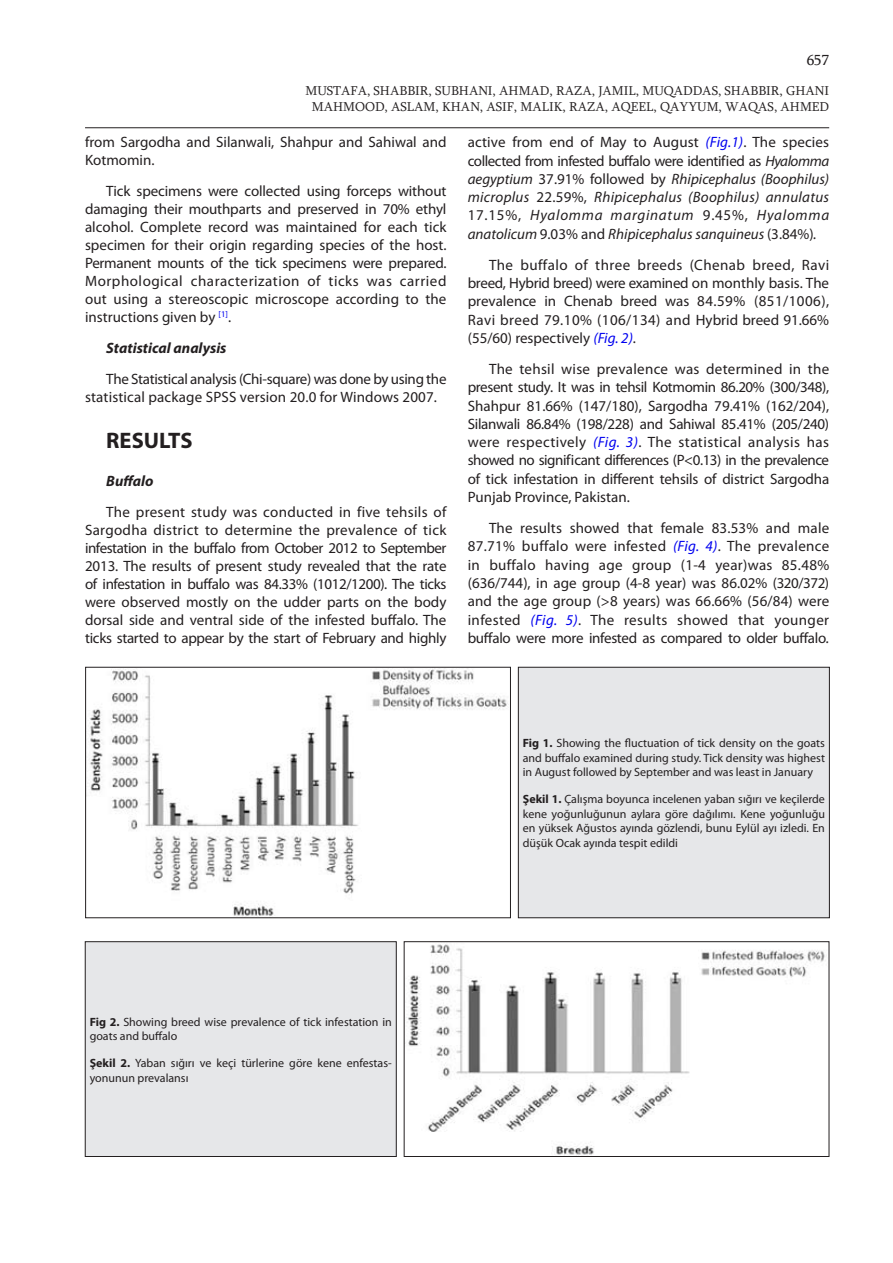
<style>
.page{position:relative;width:893px;height:1263px;background:#fff}
.page>*{position:absolute;margin:0;border:0;box-sizing:border-box;transform-origin:0 0}
.ANA_BASLIK{font:700 22.5px "Myriad Pro";color:#231f20}
.METIN{font:15px/18.3px "Myriad Pro";color:#231f20;text-align:justify}
.METIN-2{font:italic 15px/18.3px "Myriad Pro";color:#231f20;text-align:justify}
.METIN-3{font:15px/18px "Myriad Pro";letter-spacing:-.02em;color:#231f20}
.METIN-4{font:italic 700 15px "Myriad Pro";color:#231f20}
.sag_numara{font:15px "Sylfaen";color:#231f20}
.UST_BILGI_SAG{font:13.2px/15.9px "Sylfaen";color:#231f20;text-align:center}
.METIN-5{font:12px/14.4px "Myriad Pro";color:#231f20;text-align:justify}
.s1{font-style:normal}
.s2{color:#0000ef}
.s3{font-style:italic;color:#0000ef}
.s4{font-style:italic}
.s5{font-weight:700}
</style>
<div class="page">
<hr style="left:85px;top:127px;width:744px;height:1px;background:#231f20">
<img style="left:89px;top:669px;width:420px;height:247px">
<div style="left:85px;top:667px;width:426px;height:251px;border:1px solid #231f20"></div>
<div style="left:518px;top:667px;width:311px;height:251px;background:#e6e7e9"></div>
<div style="left:518px;top:667px;width:312px;height:251px;border:1px solid #231f20"></div>
<img style="left:406px;top:944px;width:419px;height:211px">
<div style="left:404px;top:941px;width:425px;height:216px;border:1px solid #231f20"></div>
<div style="left:85px;top:942px;width:311px;height:214px;background:#e6e7e9"></div>
<div style="left:85px;top:941px;width:311px;height:216px;border:1px solid #231f20"></div>
<p class="sag_numara" style="left:807px;top:50px;width:24px">657</p>
<p class="UST_BILGI_SAG" style="left:305px;top:82px;width:525px">MUSTAFA, SHABBIR, SUBHANI, AHMAD, RAZA, JAMIL, MUQADDAS, SHABBIR, GHANI<br>MAHMOOD, ASLAM, KHAN, ASIF, MALIK, RAZA, AQEEL, QAYYUM, WAQAS, AHMED</p>
<p class="METIN" style="left:85px;top:133px;width:363px">from Sargodha and Silanwali, Shahpur and Sahiwal and<br>Kotmomin.</p>
<p class="METIN" style="left:85px;top:182px;width:363px;text-indent:21px">Tick specimens were collected using forceps without damaging their mouthparts and preserved in 70% ethyl alcohol. Complete record was maintained for each tick specimen for their origin regarding species of the host.<br>Permanent mounts of the tick specimens were prepared.<br>Morphological characterization of ticks was carried out using a stereoscopic microscope according to the instructions given by <sup>[1]</sup>.</p>
<p class="METIN-4" style="left:106px;top:338px;width:122px">Statistical analysis</p>
<p class="METIN-3" style="left:85px;top:369px;width:363px;text-indent:21px">The Statistical analysis (Chi-square) was done by using the statistical package SPSS version 20.0 for Windows 2007.</p>
<p class="ANA_BASLIK" style="left:106px;top:426px;width:88px">RESULTS</p>
<p class="METIN-4" style="left:106px;top:471px;width:49px">Buffalo</p>
<p class="METIN" style="left:85px;top:503px;width:363px;text-indent:21px">The present study was conducted in five tehsils of Sargodha district to determine the prevalence of tick infestation in the buffalo from October 2012 to September 2013. The results of present study revealed that the rate of infestation in buffalo was 84.33% (1012/1200). The ticks were observed mostly on the udder parts on the body dorsal side and ventral side of the infested buffalo. The ticks started to appear by the start of February and highly</p>
<p class="METIN-2" style="left:468px;top:133px;width:363px"><span class="s1">active from end of May to August</span> <span class="s2">(Fig.1)</span><span class="s1">. The species collected from infested buffalo were identified as</span> Hyalomma aegyptium <span class="s1">37.91% followed by</span> Rhipicephalus (Boophilus) microplus <span class="s1">22.59%,</span> Rhipicephalus (Boophilus) annulatus <span class="s1">17.15%,</span> Hyalomma marginatum <span class="s1">9.45%,</span> Hyalomma anatolicum <span class="s1">9.03% and</span> Rhipicephalus sanquineus <span class="s1">(3.84%)</span>.</p>
<p class="METIN" style="left:468px;top:255px;width:363px;text-indent:21px">The buffalo of three breeds (Chenab breed, Ravi breed, Hybrid breed) were examined on monthly basis. The prevalence in Chenab breed was 84.59% (851/1006), Ravi breed 79.10% (106/134) and Hybrid breed 91.66% (55/60) respectively <span class="s3">(Fig. 2)</span>.</p>
<p class="METIN" style="left:468px;top:360px;width:363px;text-indent:21px">The tehsil wise prevalence was determined in the present study. It was in tehsil Kotmomin 86.20% (300/348), Shahpur 81.66% (147/180), Sargodha 79.41% (162/204), Silanwali 86.84% (198/228) and Sahiwal 85.41% (205/240) were respectively <span class="s3">(Fig. 3)</span>. The statistical analysis has showed no significant differences (P&lt;0.13) in the prevalence of tick infestation in different tehsils of district Sargodha Punjab Province, Pakistan.</p>
<p class="METIN" style="left:468px;top:519px;width:363px;text-indent:21px">The results showed that female 83.53% and male 87.71% buffalo were infested <span class="s3">(Fig. 4)</span>. The prevalence in buffalo having age group (1-4 year)was 85.48% (636/744), in age group (4-8 year) was 86.02% (320/372) and the age group (&gt;8 years) was 66.66% (56/84) were infested <span class="s3">(Fig. 5)</span>. The results showed that younger buffalo were more infested as compared to older buffalo<span class="s4">.</span></p>
<p class="METIN-5" style="left:523px;top:736px;width:304px"><span class="s5">Fig 1.</span> Showing the fluctuation of tick density on the goats and buffalo examined during study. Tick density was highest in August followed by September and was least in January</p>
<p class="METIN-5" style="left:523px;top:792px;width:304px"><span class="s5">Şekil 1.</span> Çalışma boyunca incelenen yaban sığırı ve keçilerde kene yoğunluğunun aylara göre dağılımı. Kene yoğunluğu en yüksek Ağustos ayında gözlendi, bunu Eylül ayı izledi. En düşük Ocak ayında tespit edildi</p>
<p class="METIN-5" style="left:90px;top:1014px;width:304px"><span class="s5">Fig 2.</span> Showing breed wise prevalence of tick infestation in goats and buffalo</p>
<p class="METIN-5" style="left:90px;top:1056px;width:304px"><span class="s5">Şekil 2.</span> Yaban sığırı ve keçi türlerine göre kene enfestas&shy;yonunun prevalansı</p>
</div>
